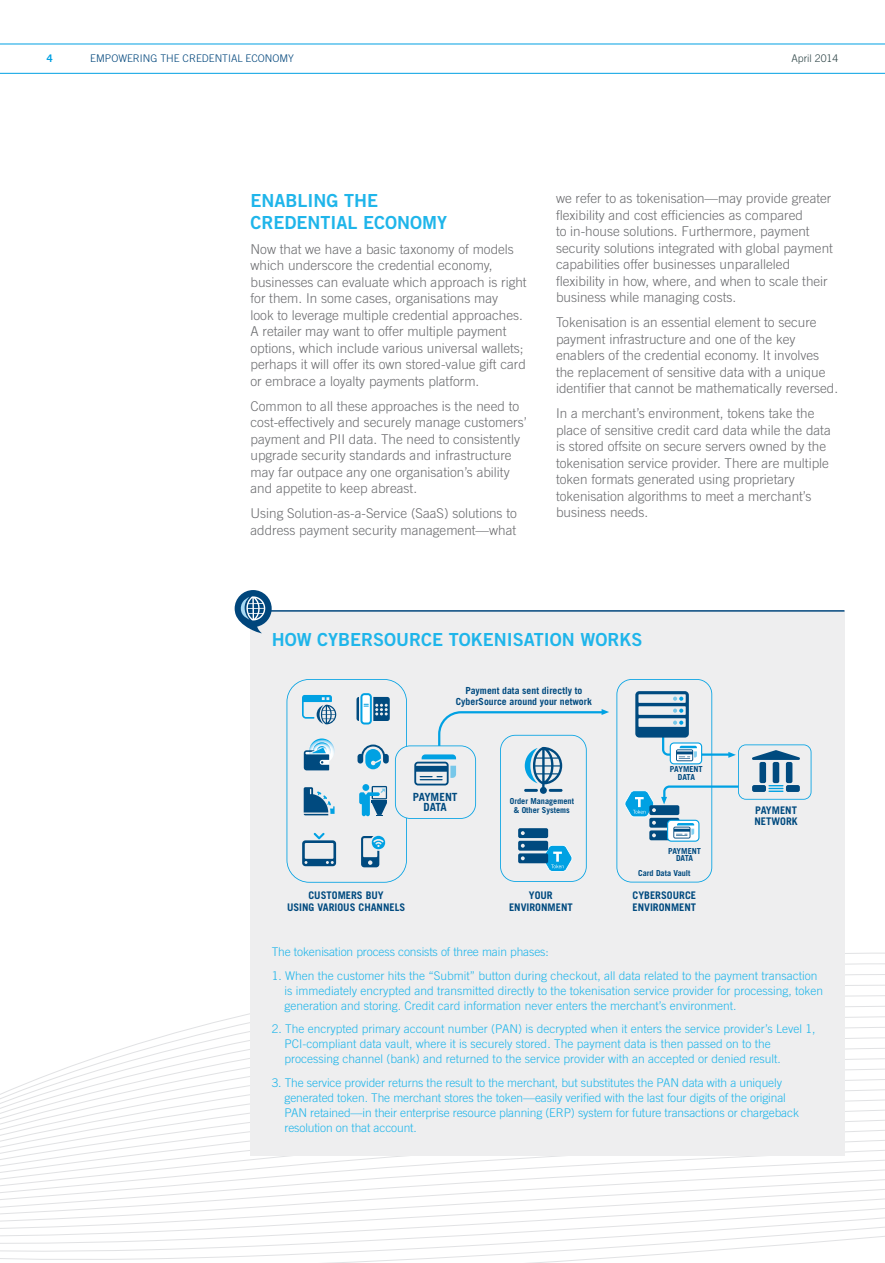
<style>
.page{position:relative;width:885px;height:1263px;background:#fff}
.page>*{position:absolute;margin:0;border:0;box-sizing:border-box;transform-origin:0 0}
.t1{font:18px/21.6px "Trade Gothic Bold Two";color:#1fb5ea}
.t2{font:300 13.5px/16.5px "Trade Gothic";color:#6c6d70}
.t3{font:300 12px/15px "Trade Gothic";color:#1fb5ea}
.t4{font:700 11.25px/10.5px "Trade Gothic";color:#004a7f;text-align:center}
.t5{font:700 10.5px/12px "Trade Gothic";color:#004a7f}
.t6{font:300 10.5px "Trade Gothic";color:#00467c}
.t7{font:300 10.5px "Trade Gothic";color:#2b4244}
.t8{font:700 10.5px "Trade Gothic";color:#00a1e3}
.t9{font:700 9.75px/10.5px "Trade Gothic";color:#004a7f;text-align:center}
.t10{font:700 8.25px/7.5px "Trade Gothic";color:#004a7f;text-align:center}
</style>
<div class="page">
<svg style="left:0;top:942px;width:884px;height:321px"></svg>
<div style="left:250px;top:611px;width:594px;height:544px;background:#eeeeef"></div>
<hr style="left:250px;top:610px;width:594px;height:2px;background:#00467c">
<svg style="left:616px;top:679px;width:195px;height:203px"></svg>
<svg style="left:286px;top:679px;width:323px;height:204px"></svg>
<svg style="left:234px;top:590px;width:38px;height:43px"></svg>
<hr style="left:0;top:44px;width:884px;height:1px;background:#00a1e3">
<hr style="left:0;top:73px;width:884px;height:1px;background:#00a1e3">
<p class="t8" style="left:47px;top:52px;width:7px">4</p>
<p class="t6" style="left:90px;top:52px;width:205px">EMPOWERING THE CREDENTIAL ECONOMY</p>
<p class="t7" style="left:791px;top:52px;width:48px">April 2014</p>
<h1 class="t1" style="left:250px;top:190px;width:198px">ENABLING THE<br>CREDENTIAL ECONOMY</h1>
<p class="t2" style="left:250px;top:240px;width:278px">Now that we have a basic taxonomy of models which underscore the credential economy, businesses can evaluate which approach is right for them. In some cases, organisations may<br>look to leverage multiple credential approaches.<br>A retailer may want to offer multiple payment options, which include various universal wallets; perhaps it will offer its own stored-value gift card or embrace a loyalty payments platform.</p>
<p class="t2" style="left:250px;top:397px;width:277px">Common to all these approaches is the need to cost-effectively and securely manage customers’ payment and PII data. The need to consistently upgrade security standards and infrastructure may far outpace any one organisation’s ability and appetite to keep abreast.</p>
<p class="t2" style="left:250px;top:505px;width:268px">Using Solution-as-a-Service (SaaS) solutions to address payment security management—what</p>
<p class="t2" style="left:556px;top:190px;width:278px">we refer to as tokenisation—may provide greater flexibility and cost efficiencies as compared<br>to in-house solutions. Furthermore, payment security solutions integrated with global payment capabilities offer businesses unparalleled flexibility in how, where, and when to scale their business while managing costs.</p>
<p class="t2" style="left:556px;top:314px;width:283px">Tokenisation is an essential element to secure payment infrastructure and one of the key enablers of the credential economy. It involves the replacement of sensitive data with a unique identifier that cannot be mathematically reversed.</p>
<p class="t2" style="left:556px;top:405px;width:276px">In a merchant’s environment, tokens take the place of sensitive credit card data while the data is stored offsite on secure servers owned by the tokenisation service provider. There are multiple token formats generated using proprietary tokenisation algorithms to meet a merchant’s business needs.</p>
<h1 class="t1" style="left:272px;top:628px;width:372px">HOW CYBERSOURCE TOKENISATION WORKS</h1>
<p class="t9" style="left:456px;top:685px;width:137px">Payment data sent directly to<br>CyberSource around your network</p>
<p class="t4" style="left:413px;top:791px;width:46px">PAYMENT<br>DATA</p>
<p class="t5" style="left:287px;top:889px;width:120px;text-align:center">CUSTOMERS BUY<br>USING VARIOUS CHANNELS</p>
<p class="t10" style="left:509px;top:796px;width:66px;line-height:9px">Order Management &amp; Other Systems</p>
<p class="t5" style="left:509px;top:889px;width:65px;text-align:center">YOUR<br>ENVIRONMENT</p>
<p class="t10" style="left:670px;top:765px;width:34px">PAYMENT<br>DATA</p>
<p class="t10" style="left:668px;top:847px;width:34px">PAYMENT<br>DATA</p>
<p class="t10" style="left:638px;top:870px;width:54px">Card Data Vault</p>
<p class="t5" style="left:632px;top:889px;width:65px">CYBERSOURCE<br>ENVIRONMENT</p>
<p class="t5" style="left:754px;top:805px;width:45px;line-height:10.5px">PAYMENT<br>NETWORK</p>
<p class="t3" style="left:272px;top:944px;width:278px">The tokenisation process consists of three main phases:</p>
<p class="t3" style="left:284px;top:968px;width:540px;text-indent:-13px">1. When the customer hits the “Submit” button during checkout, all data related to the payment transaction is immediately encrypted and transmitted directly to the tokenisation service provider for processing, token generation and storing. Credit card information never enters the merchant’s environment.</p>
<p class="t3" style="left:284px;top:1021px;width:532px;text-indent:-13px">2. The encrypted primary account number (PAN) is decrypted when it enters the service provider’s Level 1,<br>PCI-compliant data vault, where it is securely stored. The payment data is then passed on to the processing channel (bank) and returned to the service provider with an accepted or denied result.</p>
<p class="t3" style="left:284px;top:1075px;width:516px;text-indent:-13px">3. The service provider returns the result to the merchant, but substitutes the PAN data with a uniquely generated token. The merchant stores the token—easily verified with the last four digits of the original PAN retained—in their enterprise resource planning (ERP) system for future transactions or chargeback resolution on that account.</p>
</div>
